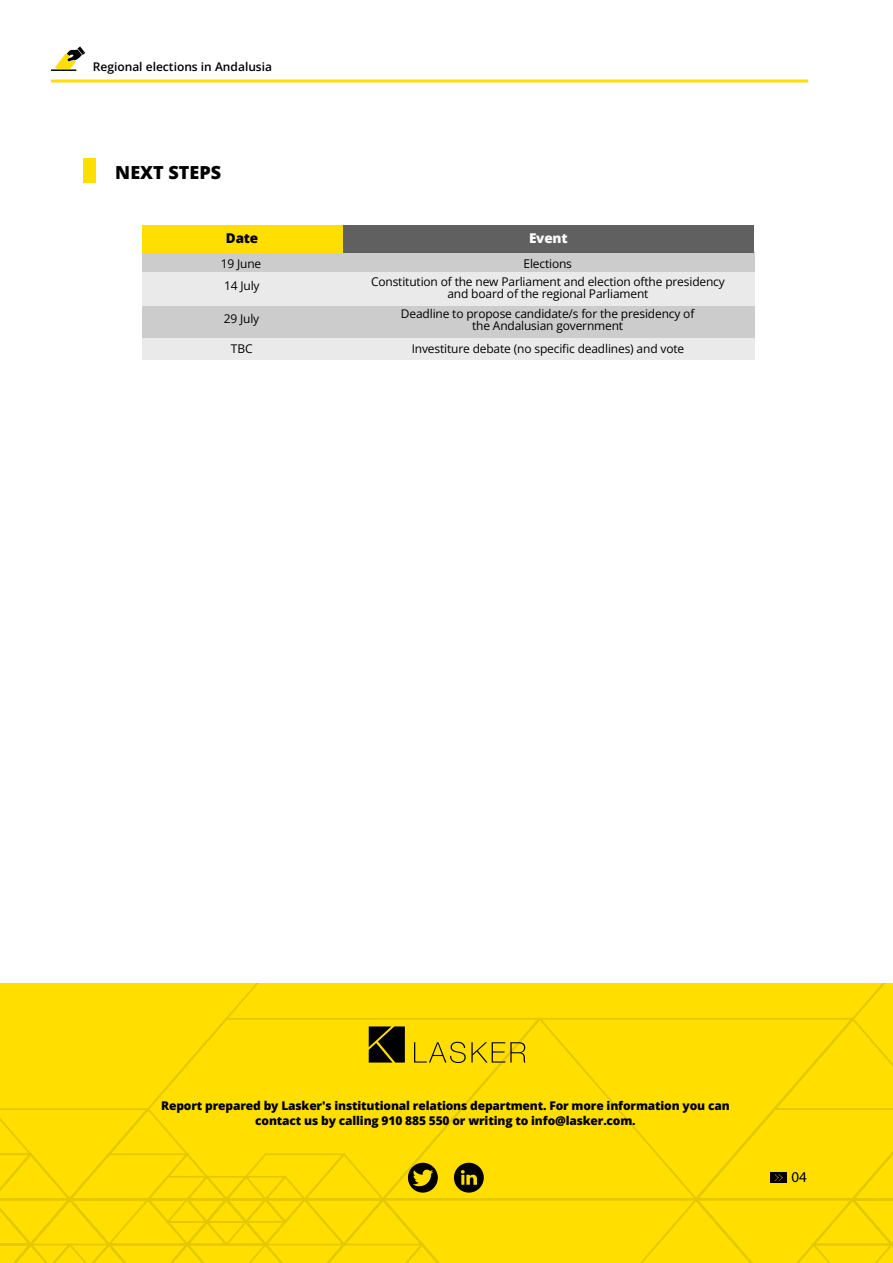
<style>
.page{position:relative;width:893px;height:1263px;background:#fff}
.page>*{position:absolute;margin:0;border:0;box-sizing:border-box;transform-origin:0 0}
.t1{font:800 18px "Open Sans";color:#000}
.t2{font:15px "Myriad Pro";color:#000}
.t3{font:800 13.5px "Open Sans";letter-spacing:-.015em;color:#fff}
.t4{font:800 13.5px "Open Sans";color:#000}
.t5{font:300 12px/12px "Open Sans";letter-spacing:-.015em;color:#000;text-align:center}
.t6{font:800 12px/15px "Open Sans";letter-spacing:-.015em;color:#000;text-align:center}
.t7{font:600 12px "Open Sans";color:#000}
</style>
<div class="page">
<div style="left:0;top:983px;width:893px;height:280px;background:#ffde00"></div>
<svg style="left:148px;top:1018px;width:233px;height:90px"></svg>
<svg style="left:381px;top:1018px;width:314px;height:90px"></svg>
<svg style="left:695px;top:1017px;width:198px;height:91px"></svg>
<hr style="left:51px;top:80px;width:757px;height:3px;background:#ffde00">
<hr style="left:51px;top:69px;width:25px;height:2px;background:#000">
<svg style="left:55px;top:47px;width:30px;height:22px"></svg>
<svg style="left:0;top:1108px;width:893px;height:155px"></svg>
<div style="left:83px;top:158px;width:13px;height:25px;background:#ffde00"></div>
<div style="left:142px;top:252px;width:612px;height:22px;background:#ccc"></div>
<div style="left:342px;top:225px;width:412px;height:27px;background:#606060"></div>
<div style="left:142px;top:225px;width:200px;height:27px;background:#ffde00"></div>
<div style="left:142px;top:305px;width:612px;height:33px;background:#ccc"></div>
<div style="left:142px;top:338px;width:612px;height:22px;background:#eaeaea"></div>
<div style="left:142px;top:272px;width:613px;height:33px;background:#eaeaea"></div>
<p class="t7" style="left:93px;top:58px;width:181px">Regional elections in Andalusia</p>
<h1 class="t1" style="left:115px;top:160px;width:107px">NEXT STEPS</h1>
<p class="t4" style="left:226px;top:229px;width:34px">Date</p>
<p class="t3" style="left:529px;top:229px;width:40px">Event</p>
<p class="t5" style="left:221px;top:257px;width:42px">19 June</p>
<p class="t5" style="left:523px;top:257px;width:50px">Elections</p>
<p class="t5" style="left:224px;top:280px;width:37px">14 July</p>
<p class="t5" style="left:371px;top:275px;width:355px">Constitution of the new Parliament and election ofthe presidency and board of the regional Parliament</p>
<p class="t5" style="left:224px;top:312px;width:37px">29 July</p>
<p class="t5" style="left:401px;top:308px;width:295px">Deadline to propose candidate/s for the presidency of the Andalusian government</p>
<p class="t5" style="left:231px;top:342px;width:23px">TBC</p>
<p class="t5" style="left:412px;top:342px;width:274px">Investiture debate (no specific deadlines) and vote</p>
<p class="t6" style="left:161px;top:1098px;width:570px">Report prepared by Lasker's institutional relations department. For more information you can contact us by calling 910 885 550 or writing to info@lasker.com.</p>
<p class="t2" style="left:792px;top:1168px;width:17px">04</p>
</div>
